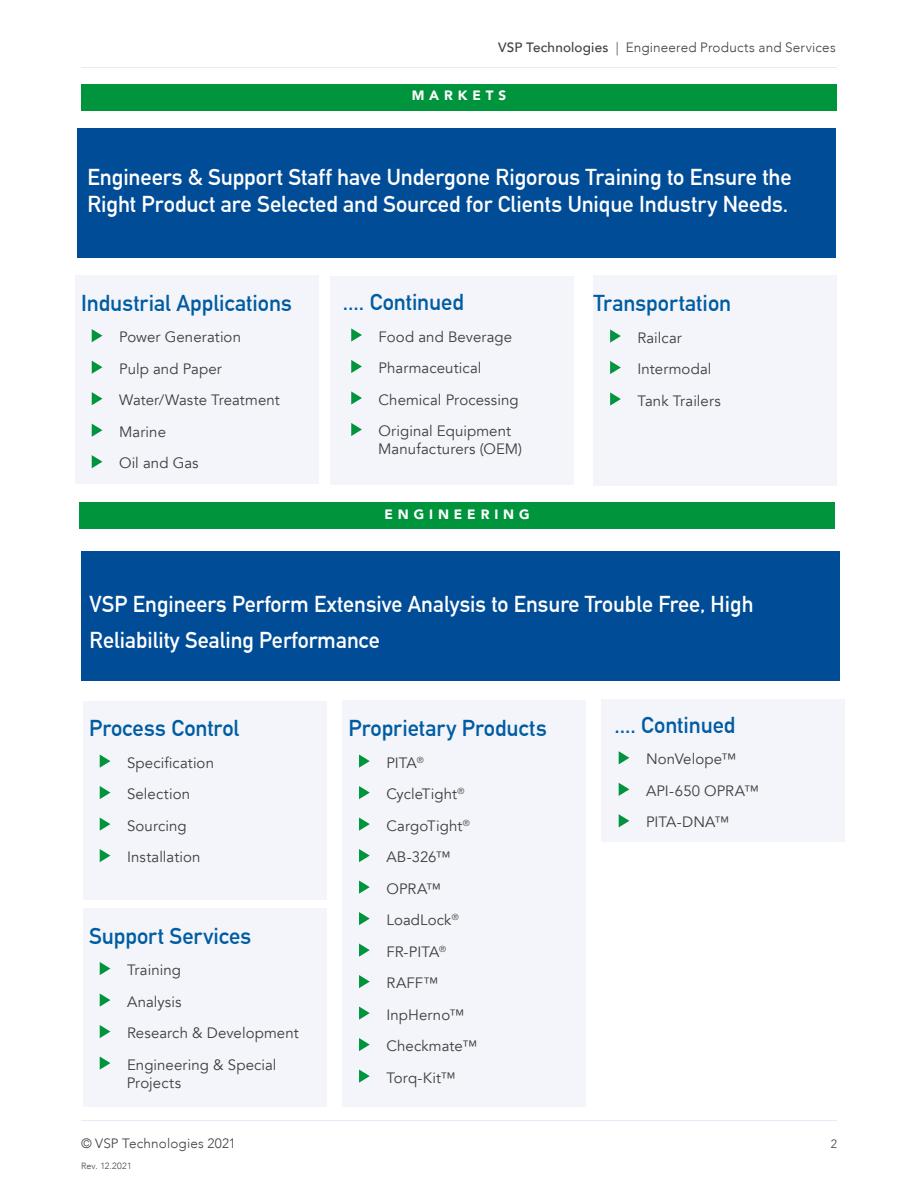
<style>
.page{position:relative;width:918px;height:1188px;background:#fff}
.page>*{position:absolute;margin:0;border:0;box-sizing:border-box;transform-origin:0 0}
.Chart{font:700 22.5px/27px "DIN Alternate";color:#fff}
.Bullets{font:700 22.5px "DIN Alternate";color:#005ca2}
.Bullets-2{font:15px/18px "Avenir";letter-spacing:.005em;color:#3e3e3f}
.Body{font:300 13.5px "Avenir";letter-spacing:.015em;color:#3e3e3f}
.Body-2{font:900 13.5px "Avenir";letter-spacing:.36em;color:#fff}
.t1{font:300 12px "Avenir";color:#3e3e3f}
.Body-3{font:300 9px "Avenir";letter-spacing:.02em;color:#3e3e3f}
.s1{font-weight:500}
</style>
<div class="page">
<hr style="left:81px;top:67px;width:756px;height:1px;background:#e4ebf6">
<hr style="left:81px;top:1120px;width:756px;height:1px;background:#e4ebf6">
<div style="left:81px;top:552px;width:758px;height:129px;background:#004c97"></div>
<div style="left:81px;top:84px;width:756px;height:27px;background:#00943d"></div>
<div style="left:77px;top:129px;width:758px;height:129px;background:#004c97"></div>
<div style="left:593px;top:276px;width:244px;height:210px;background:#f4f5fa"></div>
<div style="left:75px;top:275px;width:244px;height:209px;background:#f4f5fa"></div>
<svg style="left:92px;top:329px;width:10px;height:13px"></svg>
<svg style="left:92px;top:361px;width:10px;height:13px"></svg>
<svg style="left:92px;top:392px;width:10px;height:13px"></svg>
<svg style="left:92px;top:424px;width:10px;height:13px"></svg>
<svg style="left:92px;top:455px;width:10px;height:13px"></svg>
<svg style="left:610px;top:329px;width:11px;height:14px"></svg>
<svg style="left:610px;top:361px;width:11px;height:13px"></svg>
<svg style="left:610px;top:392px;width:11px;height:14px"></svg>
<div style="left:79px;top:502px;width:756px;height:27px;background:#00943d"></div>
<div style="left:83px;top:701px;width:244px;height:199px;background:#f4f5fa"></div>
<svg style="left:100px;top:755px;width:10px;height:13px"></svg>
<svg style="left:100px;top:786px;width:10px;height:13px"></svg>
<svg style="left:100px;top:818px;width:10px;height:13px"></svg>
<svg style="left:100px;top:849px;width:10px;height:13px"></svg>
<div style="left:330px;top:276px;width:243px;height:208px;background:#f4f5fa"></div>
<svg style="left:351px;top:328px;width:11px;height:14px"></svg>
<svg style="left:351px;top:360px;width:11px;height:13px"></svg>
<svg style="left:351px;top:391px;width:11px;height:14px"></svg>
<svg style="left:351px;top:423px;width:11px;height:13px"></svg>
<div style="left:83px;top:908px;width:244px;height:199px;background:#f4f5fa"></div>
<svg style="left:100px;top:962px;width:10px;height:13px"></svg>
<svg style="left:100px;top:993px;width:10px;height:14px"></svg>
<svg style="left:100px;top:1025px;width:10px;height:13px"></svg>
<svg style="left:100px;top:1056px;width:10px;height:14px"></svg>
<div style="left:342px;top:701px;width:244px;height:406px;background:#f4f5fa"></div>
<svg style="left:359px;top:755px;width:11px;height:13px"></svg>
<svg style="left:359px;top:786px;width:11px;height:13px"></svg>
<svg style="left:359px;top:818px;width:11px;height:13px"></svg>
<svg style="left:359px;top:849px;width:11px;height:13px"></svg>
<svg style="left:359px;top:881px;width:11px;height:13px"></svg>
<svg style="left:359px;top:912px;width:11px;height:13px"></svg>
<svg style="left:359px;top:944px;width:11px;height:13px"></svg>
<svg style="left:359px;top:975px;width:11px;height:13px"></svg>
<svg style="left:359px;top:1007px;width:11px;height:13px"></svg>
<svg style="left:359px;top:1038px;width:11px;height:13px"></svg>
<svg style="left:359px;top:1070px;width:11px;height:13px"></svg>
<div style="left:602px;top:699px;width:243px;height:142px;background:#f4f5fa"></div>
<svg style="left:619px;top:751px;width:10px;height:13px"></svg>
<svg style="left:619px;top:783px;width:10px;height:13px"></svg>
<svg style="left:619px;top:814px;width:10px;height:13px"></svg>
<p class="Body" style="left:498px;top:39px;width:339px"><span class="s1">VSP Technologies</span> | Engineered Products and Services</p>
<p class="Body-2" style="left:412px;top:84px;width:96px">MARKETS</p>
<h3 class="Chart" style="left:87px;top:162px;width:706px">Engineers &amp; Support Staff have Undergone Rigorous Training to Ensure the<br>Right Product are Selected and Sourced for Clients Unique Industry Needs.</h3>
<h1 class="Bullets" style="left:81px;top:286px;width:212px">Industrial Applications</h1>
<p class="Bullets-2" style="left:119px;top:328px;width:123px">Power Generation</p>
<p class="Bullets-2" style="left:119px;top:360px;width:104px">Pulp and Paper</p>
<p class="Bullets-2" style="left:119px;top:391px;width:162px">Water/Waste Treatment</p>
<p class="Bullets-2" style="left:119px;top:423px;width:48px">Marine</p>
<p class="Bullets-2" style="left:119px;top:454px;width:81px">Oil and Gas</p>
<p class="Bullets" style="left:343px;top:285px;width:122px">.... Continued</p>
<p class="Bullets-2" style="left:379px;top:328px;width:135px">Food and Beverage</p>
<p class="Bullets-2" style="left:379px;top:359px;width:104px">Pharmaceutical</p>
<p class="Bullets-2" style="left:379px;top:391px;width:142px">Chemical Processing</p>
<p class="Bullets-2" style="left:378px;top:422px;width:145px">Original Equipment<br>Manufacturers (OEM)</p>
<p class="Body-2" style="left:385px;top:502px;width:147px">ENGINEERING</p>
<h1 class="Bullets" style="left:593px;top:286px;width:139px">Transportation</h1>
<p class="Bullets-2" style="left:638px;top:329px;width:46px">Railcar</p>
<p class="Bullets-2" style="left:638px;top:360px;width:75px">Intermodal</p>
<p class="Bullets-2" style="left:638px;top:392px;width:85px">Tank Trailers</p>
<p class="Chart" style="left:90px;top:585px;width:665px;line-height:36px">VSP Engineers Perform Extensive Analysis to Ensure Trouble Free, High<br>Reliability Sealing Performance</p>
<h1 class="Bullets" style="left:89px;top:711px;width:152px">Process Control</h1>
<p class="Bullets-2" style="left:127px;top:754px;width:88px">Specification</p>
<p class="Bullets-2" style="left:127px;top:785px;width:64px">Selection</p>
<p class="Bullets-2" style="left:127px;top:817px;width:61px">Sourcing</p>
<p class="Bullets-2" style="left:127px;top:848px;width:75px">Installation</p>
<h1 class="Bullets" style="left:89px;top:919px;width:164px">Support Services</h1>
<p class="Bullets-2" style="left:127px;top:961px;width:55px">Training</p>
<p class="Bullets-2" style="left:127px;top:993px;width:56px">Analysis</p>
<p class="Bullets-2" style="left:127px;top:1024px;width:173px">Research &amp; Development</p>
<p class="Bullets-2" style="left:127px;top:1056px;width:151px">Engineering &amp; Special<br>Projects</p>
<p class="Body" style="left:81px;top:1135px;width:156px">© VSP Technologies 2021</p>
<p class="Body-3" style="left:81px;top:1160px;width:52px">Rev. 12.2021</p>
<h1 class="Bullets" style="left:348px;top:711px;width:200px">Proprietary Products</h1>
<p class="Bullets-2" style="left:386px;top:754px;width:39px">PITA<sup>®</sup></p>
<p class="Bullets-2" style="left:386px;top:785px;width:80px">CycleTight<sup>®</sup></p>
<p class="Bullets-2" style="left:386px;top:817px;width:85px">CargoTight<sup>®</sup></p>
<p class="Bullets-2" style="left:386px;top:848px;width:66px">AB-326™</p>
<p class="Bullets-2" style="left:386px;top:880px;width:56px">OPRA™</p>
<p class="Bullets-2" style="left:386px;top:911px;width:74px">LoadLock<sup>®</sup></p>
<p class="Bullets-2" style="left:386px;top:943px;width:61px">FR-PITA<sup>®</sup></p>
<p class="Bullets-2" style="left:386px;top:974px;width:53px">RAFF™</p>
<p class="Bullets-2" style="left:386px;top:1006px;width:79px">InpHerno™</p>
<p class="Bullets-2" style="left:386px;top:1037px;width:92px">Checkmate™</p>
<p class="Bullets-2" style="left:386px;top:1069px;width:71px">Torq-Kit™</p>
<p class="Bullets" style="left:615px;top:708px;width:122px">.... Continued</p>
<p class="Bullets-2" style="left:646px;top:751px;width:92px">NonVelope™</p>
<p class="Bullets-2" style="left:646px;top:782px;width:114px">API-650 OPRA™</p>
<p class="Bullets-2" style="left:646px;top:814px;width:85px">PITA-DNA™</p>
<p class="t1" style="left:831px;top:1136px;width:8px">2</p>
</div>
